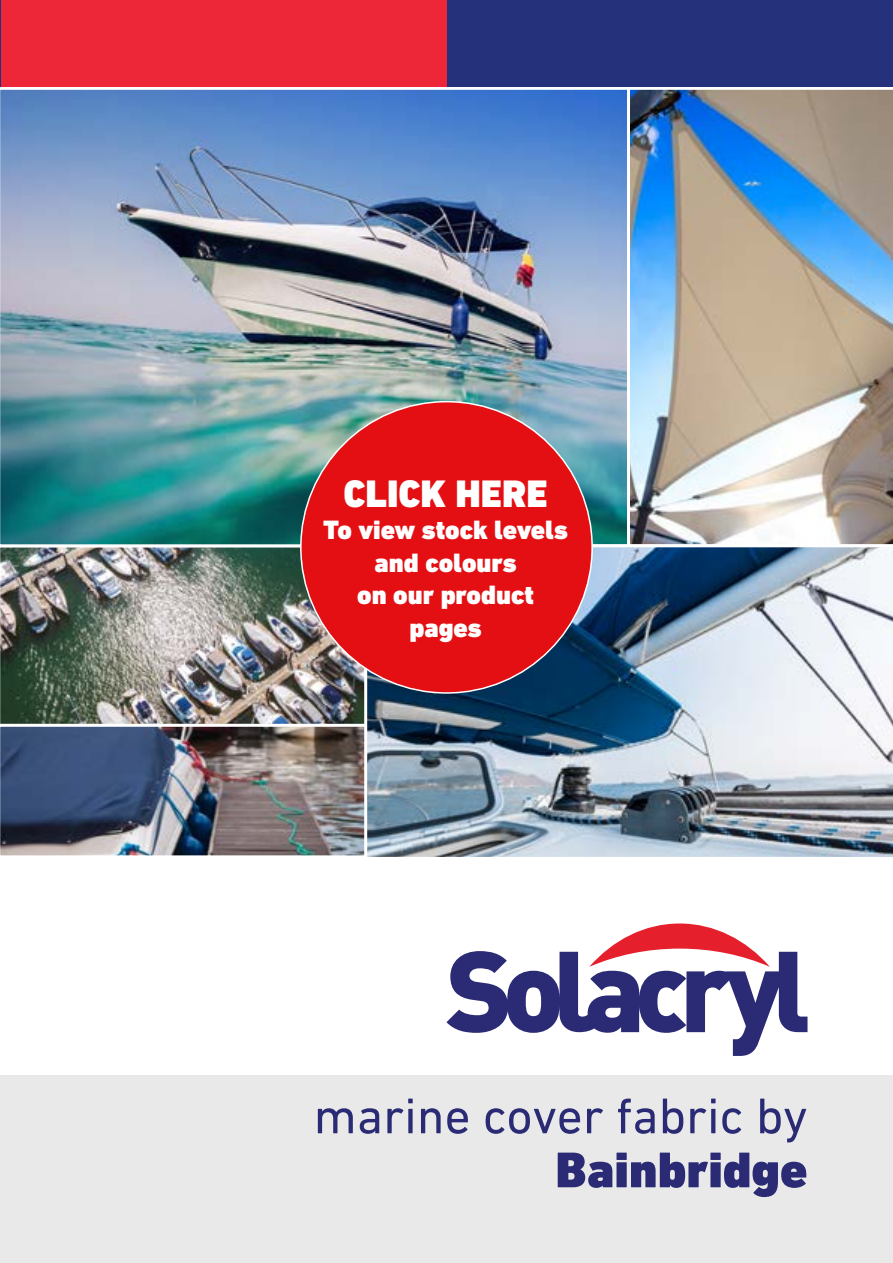
<style>
.page{position:relative;width:893px;height:1263px;background:#fff}
.page>*{position:absolute;margin:0;border:0;box-sizing:border-box;transform-origin:0 0}
.t1{font:51px "DIN Next LT Pro";color:#2b2b75}
.t2{font:900 51px "DIN Next LT Pro";color:#2b2b75}
.t3{font:900 39px "DIN Next LT Pro";color:#fff}
.t4{font:900 27px/32.4px "DIN Next LT Pro";color:#fff;text-align:center}
</style>
<div class="page">
<img style="left:0;top:547px;width:364px;height:177px">
<img style="left:0;top:89px;width:627px;height:456px">
<img style="left:630px;top:89px;width:263px;height:455px">
<div style="left:0;top:1076px;width:893px;height:187px;background:#e9e9e9"></div>
<svg style="left:446px;top:923px;width:361px;height:133px"></svg>
<img style="left:0;top:726px;width:364px;height:130px">
<img style="left:364px;top:544px;width:529px;height:313px">
<div style="left:446px;top:0;width:447px;height:87px;background:#25317b"></div>
<div style="left:0;top:0;width:446px;height:87px;background:#ed2738"></div>
<hr style="left:0;top:0;width:1px;height:87px;background:#25317b">
<div style="left:301px;top:402px;width:291px;height:291px;background:#e30f13;border-radius:50%"></div>
<h2 class="t3" style="left:344px;top:470px;width:206px">CLICK HERE</h2>
<p class="t4" style="left:323px;top:514px;width:246px">To view stock levels and colours<br>on our product pages</p>
<h1 class="t1" style="left:314px;top:1086px;width:495px">marine cover fabric by</h1>
<h1 class="t2" style="left:555px;top:1139px;width:254px">Bainbridge</h1>
</div>
